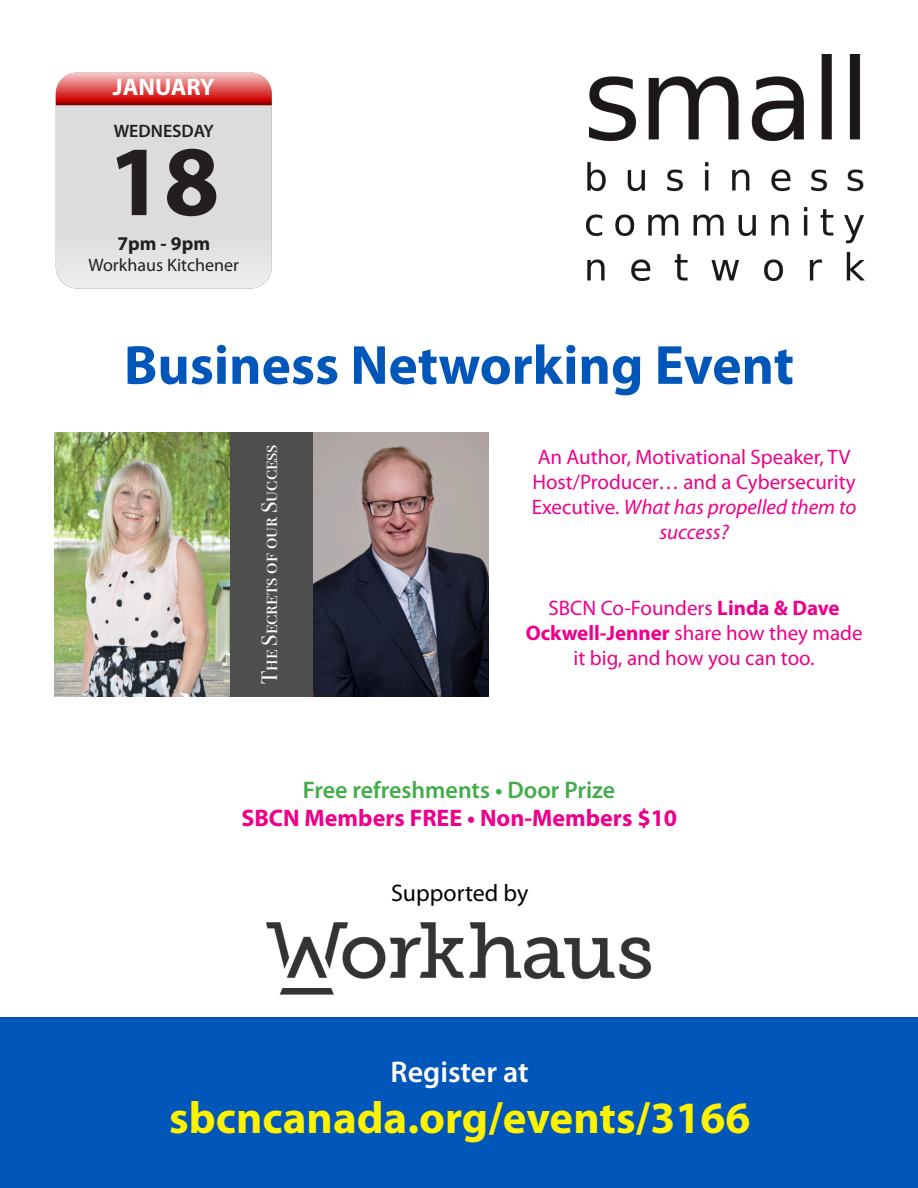
<style>
.page{position:relative;width:918px;height:1188px;background:#fff}
.page>*{position:absolute;margin:0;border:0;box-sizing:border-box;transform-origin:0 0}
.t1{font:700 100.5px "Myriad Pro";color:#231f20}
.t2{font:700 55.5px "Myriad Pro";color:#0056b9}
.t3{font:700 45px "Myriad Pro";color:#fff200}
.t4{font:600 30px "Myriad Pro";color:#fff}
.t5{font:700 24px "Myriad Pro";color:#ec008c}
.t6{font:600 24px "Myriad Pro";color:#41ad49}
.t7{font:24px "Myriad Pro";color:#000}
.t8{font:700 24px "Myriad Pro";color:#fff}
.t9{font:22.5px "Bodoni Svty Two SCITCTT";color:#fff}
.t10{font:21px/25.2px "Myriad Pro";color:#ec008c;text-align:center}
.t11{font:700 19.5px "Myriad Pro";color:#231f20}
.t12{font:18px "Myriad Pro";color:#231f20}
.t13{font:600 18px "Myriad Pro";color:#231f20}
.s1{font-style:italic}
.s2{font-weight:700}
</style>
<div class="page">
<div style="left:0;top:1017px;width:918px;height:171px;background:#0056b9"></div>
<svg style="left:56px;top:72px;width:216px;height:216px"></svg>
<svg style="left:56px;top:72px;width:216px;height:33px"></svg>
<img style="left:587px;top:54px;width:278px;height:227px">
<img style="left:54px;top:432px;width:176px;height:264px">
<img style="left:313px;top:432px;width:176px;height:264px">
<div style="left:230px;top:432px;width:83px;height:264px;background:#4e4e4e"></div>
<img style="left:266px;top:922px;width:385px;height:72px">
<p class="t8" style="left:113px;top:77px;width:103px">JANUARY</p>
<p class="t13" style="left:114px;top:123px;width:102px">WEDNESDAY</p>
<h1 class="t1" style="left:108px;top:140px;width:113px">18</h1>
<p class="t11" style="left:117px;top:235px;width:94px">7pm - 9pm</p>
<p class="t12" style="left:88px;top:258px;width:152px">Workhaus Kitchener</p>
<h2 class="t2" style="left:124px;top:342px;width:672px">Business Networking Event</h2>
<p class="t9" style="left:256px;top:684px;width:241px;rotate:-90deg">The Secrets of our Success</p>
<p class="t10" style="left:532px;top:446px;width:326px">An Author, Motivational Speaker, TV<br>Host/Producer… and a Cybersecurity<br>Executive. <span class="s1">What has propelled them to success?</span></p>
<p class="t10" style="left:526px;top:597px;width:338px">SBCN Co-Founders <span class="s2">Linda &amp; Dave<br>Ockwell-Jenner</span> share how they made it big, and how you can too.</p>
<p class="t6" style="left:303px;top:780px;width:314px">Free refreshments • Door Prize</p>
<p class="t5" style="left:241px;top:808px;width:437px">SBCN Members FREE • Non-Members $10</p>
<p class="t7" style="left:391px;top:883px;width:139px">Supported by</p>
<h3 class="t4" style="left:391px;top:1060px;width:140px">Register at</h3>
<h3 class="t3" style="left:169px;top:1099px;width:583px">sbcncanada.org/events/3166</h3>
</div>
